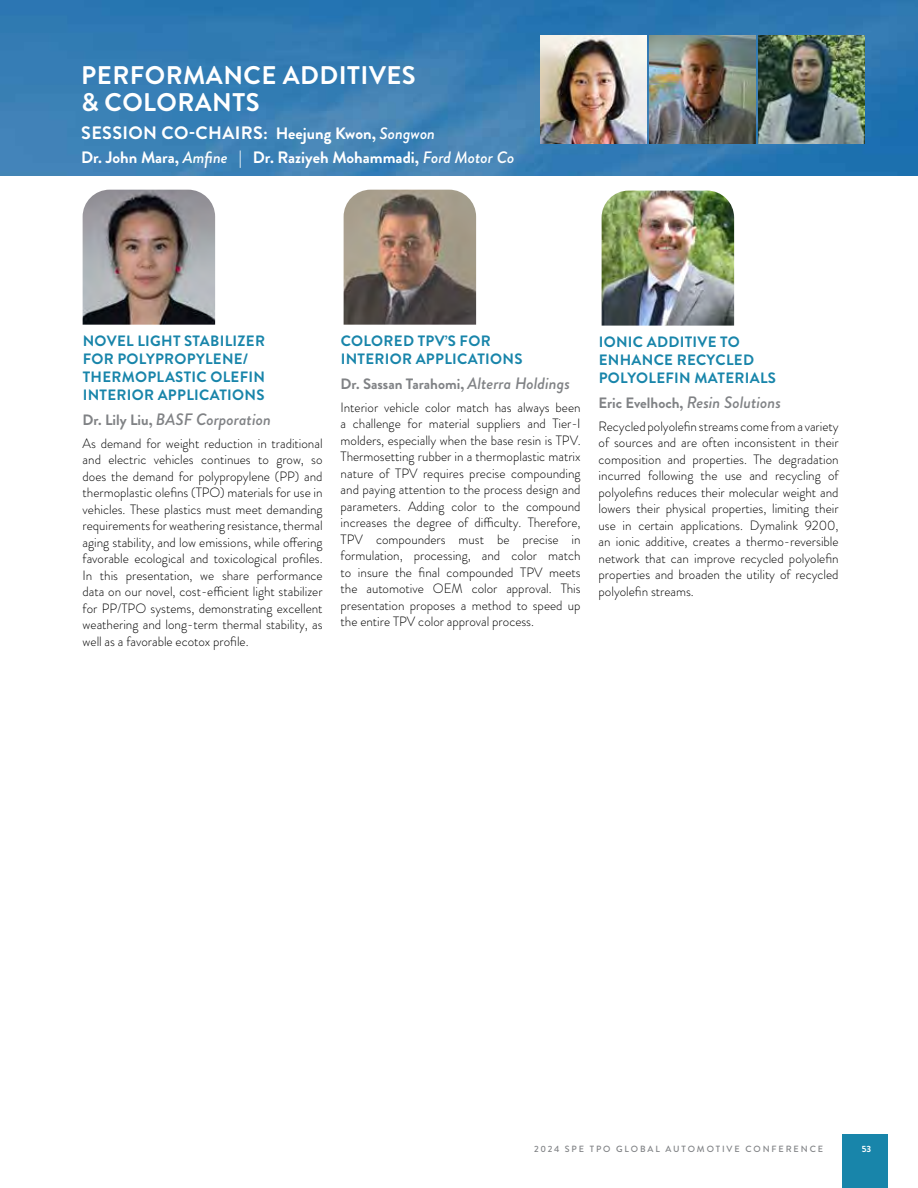
<style>
.page{position:relative;width:918px;height:1188px;background:#fff}
.page>*{position:absolute;margin:0;border:0;box-sizing:border-box;transform-origin:0 0}
.t1{font:700 25.5px/27.8px "Brandon Grotesque";letter-spacing:.02em;color:#fff}
.t2{font:700 18px "Brandon Grotesque";letter-spacing:.02em;color:#fff}
.t3{font:italic 500 16.5px "Brandon Grotesque";color:#808285}
.t4{font:700 16.5px "Brandon Grotesque";color:#fff}
.t5{font:700 15px/18px "Brandon Grotesque";letter-spacing:.02em;color:#1885aa}
.t6{font:700 15px "Brandon Grotesque";color:#808285}
.t7{font:300 13.5px/16.5px "Brandon Grotesque";color:#000;text-align:justify}
.t8{font:500 9px "Brandon Grotesque";letter-spacing:.21em;color:#808285}
.t9{font:700 9px "Brandon Grotesque";color:#fff}
.s1{font-size:16.5px}
.s2{font-weight:500;font-style:italic;font-size:16.5px}
.s3{font-weight:500;font-style:italic}
.s4{font-weight:500}
.s5{font-weight:700;font-style:normal;font-size:15px}
</style>
<div class="page">
<img style="left:0;top:0;width:918px;height:176px">
<div style="left:842px;top:1134px;width:45px;height:54px;background:#1885aa"></div>
<img style="left:83px;top:190px;width:132px;height:135px">
<img style="left:344px;top:190px;width:132px;height:135px">
<img style="left:602px;top:191px;width:132px;height:135px">
<img style="left:540px;top:36px;width:106px;height:108px">
<img style="left:649px;top:36px;width:106px;height:108px">
<img style="left:758px;top:36px;width:106px;height:108px">
<h1 class="t1" style="left:81px;top:61px;width:336px">PERFORMANCE ADDITIVES &amp; COLORANTS</h1>
<h2 class="t2" style="left:81px;top:120px;width:355px">SESSION CO-CHAIRS: <span class="s1">Heejung Kwon,</span> <span class="s2">Songwon</span></h2>
<p class="t4" style="left:81px;top:146px;width:435px">Dr. John Mara, <span class="s3">Amfine</span> <span class="s4">|</span> Dr. Raziyeh Mohammadi, <span class="s3">Ford Motor Co</span></p>
<p class="t5" style="left:83px;top:332px;width:184px">NOVEL LIGHT STABILIZER<br>FOR POLYPROPYLENE/<br>THERMOPLASTIC OLEFIN<br>INTERIOR APPLICATIONS</p>
<p class="t3" style="left:83px;top:408px;width:190px"><span class="s5">Dr. Lily Liu,</span> BASF Corporation</p>
<p class="t7" style="left:83px;top:435px;width:242px">As demand for weight reduction in traditional and electric vehicles continues to grow, so does the demand for polypropylene (PP) and thermoplastic olefins (TPO) materials for use in vehicles. These plastics must meet demanding requirements for weathering resistance, thermal aging stability, and low emissions, while offering favorable ecological and toxicological profiles.<br>In this presentation, we share performance data on our novel, cost-efficient light stabilizer for PP/TPO systems, demonstrating excellent weathering and long-term thermal stability, as well as a favorable ecotox profile.</p>
<p class="t5" style="left:341px;top:332px;width:183px">COLORED TPV’S FOR<br>INTERIOR APPLICATIONS</p>
<p class="t6" style="left:341px;top:373px;width:231px">Dr. Sassan Tarahomi, <span class="s2">Alterra Holdings</span></p>
<p class="t7" style="left:341px;top:399px;width:242px">Interior vehicle color match has always been a challenge for material suppliers and Tier-I molders, especially when the base resin is TPV.<br>Thermosetting rubber in a thermoplastic matrix nature of TPV requires precise compounding and paying attention to the process design and parameters. Adding color to the compound increases the degree of difficulty. Therefore, TPV compounders must be precise in formulation, processing, and color match to insure the final compounded TPV meets the automotive OEM color approval. This presentation proposes a method to speed up the entire TPV color approval process.</p>
<p class="t5" style="left:599px;top:333px;width:179px">IONIC ADDITIVE TO<br>ENHANCE RECYCLED<br>POLYOLEFIN MATERIALS</p>
<p class="t3" style="left:599px;top:391px;width:184px"><span class="s5">Eric Evelhoch,</span> Resin Solutions</p>
<p class="t7" style="left:599px;top:418px;width:242px">Recycled polyolefin streams come from a variety of sources and are often inconsistent in their composition and properties. The degradation incurred following the use and recycling of polyolefins reduces their molecular weight and lowers their physical properties, limiting their use in certain applications. Dymalink 9200, an ionic additive, creates a thermo-reversible network that can improve recycled polyolefin properties and broaden the utility of recycled polyolefin streams.</p>
<p class="t8" style="left:534px;top:1142px;width:291px">2024 SPE TPO GLOBAL AUTOMOTIVE CONFERENCE</p>
<p class="t9" style="left:862px;top:1142px;width:11px">53</p>
</div>
